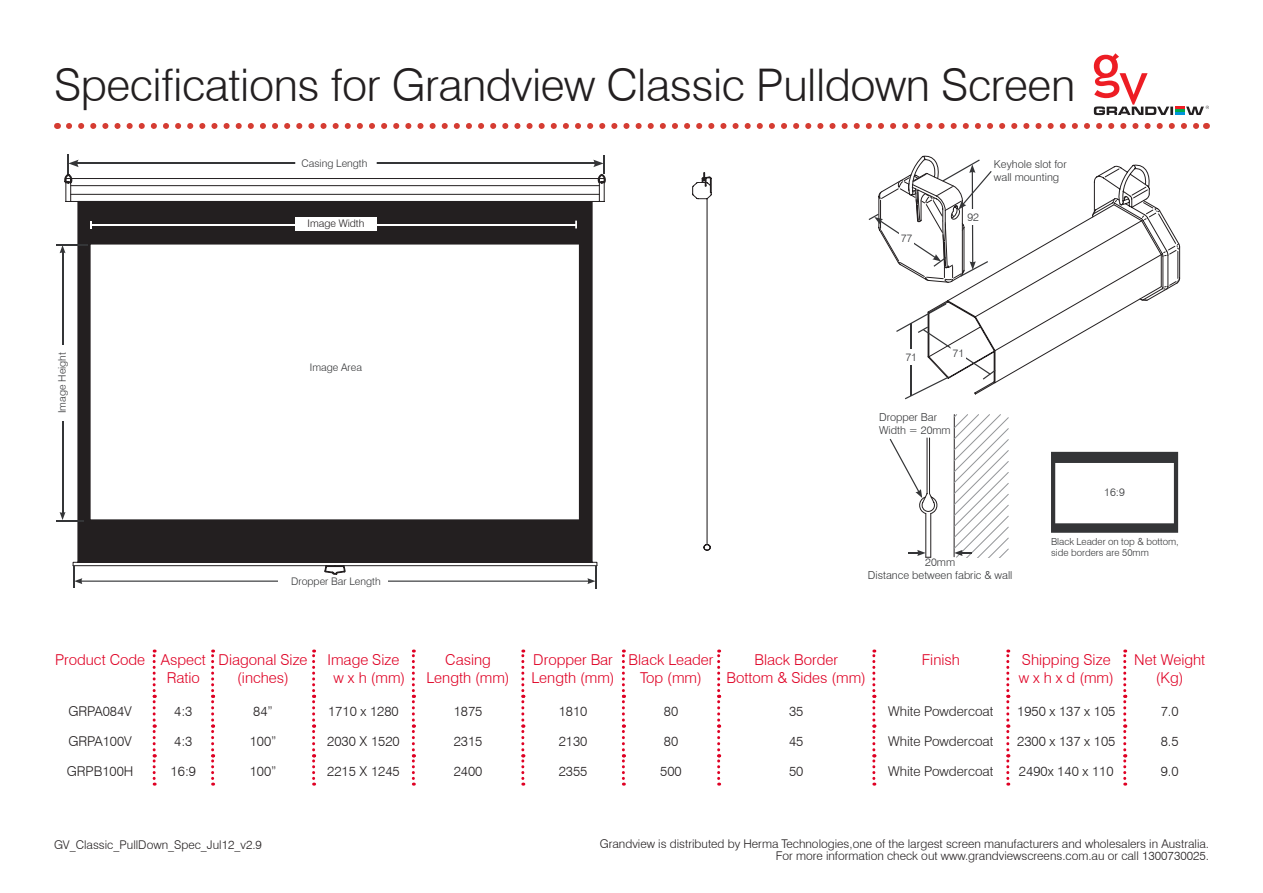
<style>
.page{position:relative;width:1263px;height:893px;background:#fff}
.page>*{position:absolute;margin:0;border:0;box-sizing:border-box;transform-origin:0 0}
.t1{font:300 45px "Swiss 721 BT";letter-spacing:-.01em;color:#231f20}
.t2{font:300 15px/18px "Swiss 721 BT";color:#df0024;text-align:center}
.t3{font:300 13.5px "Swiss 721 BT";color:#231f20}
.t4{font:300 12px/12px "Swiss 721 BT";color:#231f20;text-align:right}
.t5{font:11.1px "Trebuchet MS";color:#343537;scale:1.12 1}
.t6{font:300 10.95px/13px "Swiss 721 BT";color:#343537}
.t7{font:300 10.5px "Swiss 721 BT";color:#343537}
.t8{font:300 10.5px "Swiss 721 BT";color:#231f20}
.t9{font:300 9.75px/11.7px "Swiss 721 BT";color:#343537}
</style>
<div class="page">
<svg style="left:64px;top:174px;width:542px;height:400px"></svg>
<hr style="left:76px;top:163px;width:520px;height:1px;background:#343537">
<div style="left:295px;top:158px;width:82px;height:9px;background:#fff"></div>
<hr style="left:81px;top:581px;width:508px;height:1px;background:#343537">
<svg style="left:587px;top:578px;width:8px;height:6px"></svg>
<div style="left:278px;top:576px;width:109px;height:10px;background:#fff"></div>
<svg style="left:73px;top:566px;width:9px;height:22px"></svg>
<hr style="left:595px;top:566px;width:2px;height:23px;background:#343537">
<hr style="left:62px;top:251px;width:1px;height:263px;background:#343537">
<svg style="left:60px;top:245px;width:6px;height:8px"></svg>
<hr style="left:56px;top:244px;width:32px;height:1px;background:#343537">
<svg style="left:56px;top:512px;width:28px;height:9px"></svg>
<div style="left:57px;top:345px;width:10px;height:75px;background:#fff"></div>
<hr style="left:91px;top:224px;width:485px;height:1px;background:#fff">
<svg style="left:90px;top:221px;width:2px;height:7px"></svg>
<svg style="left:575px;top:221px;width:2px;height:7px"></svg>
<div style="left:295px;top:218px;width:82px;height:13px;background:#fff"></div>
<svg style="left:593px;top:155px;width:12px;height:19px"></svg>
<svg style="left:67px;top:154px;width:12px;height:19px"></svg>
<svg style="left:1093px;top:168px;width:87px;height:125px"></svg>
<svg style="left:943px;top:193px;width:219px;height:191px"></svg>
<svg style="left:890px;top:438px;width:48px;height:119px"></svg>
<svg style="left:954px;top:414px;width:54px;height:143px"></svg>
<svg style="left:896px;top:303px;width:99px;height:96px"></svg>
<hr style="left:910px;top:323px;width:1px;height:73px;background:#343537">
<svg style="left:869px;top:156px;width:123px;height:127px"></svg>
<div style="left:966px;top:209px;width:14px;height:16px;background:#fff"></div>
<div style="left:899px;top:231px;width:15px;height:15px;background:#fff"></div>
<div style="left:904px;top:350px;width:15px;height:15px;background:#fff"></div>
<div style="left:951px;top:346px;width:15px;height:15px;background:#fff"></div>
<svg style="left:1051px;top:452px;width:127px;height:81px"></svg>
<svg style="left:153px;top:649px;width:3px;height:137px"></svg>
<svg style="left:211px;top:649px;width:3px;height:137px"></svg>
<svg style="left:312px;top:649px;width:3px;height:137px"></svg>
<svg style="left:412px;top:649px;width:3px;height:137px"></svg>
<svg style="left:521px;top:649px;width:3px;height:137px"></svg>
<svg style="left:622px;top:649px;width:3px;height:137px"></svg>
<svg style="left:717px;top:649px;width:3px;height:137px"></svg>
<svg style="left:872px;top:649px;width:3px;height:137px"></svg>
<svg style="left:1006px;top:649px;width:3px;height:137px"></svg>
<svg style="left:1123px;top:649px;width:3px;height:137px"></svg>
<svg style="left:692px;top:172px;width:20px;height:379px"></svg>
<svg style="left:1094px;top:53px;width:115px;height:62px"></svg>
<svg style="left:69px;top:123px;width:1131px;height:6px"></svg>
<h1 class="t1" style="left:54px;top:58px;width:1023px">Specifications for Grandview Classic Pulldown Screen</h1>
<p class="t7" style="left:56px;top:413px;width:62px;rotate:-90deg">Image Height</p>
<p class="t5" style="left:331px;top:155px;width:70px">C a s i n g L e n g t h</p>
<p class="t7" style="left:302px;top:156px;width:67px">Casing Length</p>
<p class="t8" style="left:307px;top:217px;width:58px">Image Width</p>
<p class="t7" style="left:310px;top:361px;width:54px">Image Area</p>
<p class="t7" style="left:291px;top:575px;width:91px">Dropper Bar Length</p>
<p class="t6" style="left:901px;top:231px;width:13px">77</p>
<p class="t6" style="left:967px;top:210px;width:13px">92</p>
<p class="t6" style="left:994px;top:157px;width:74px">Keyhole slot for wall mounting</p>
<p class="t6" style="left:905px;top:350px;width:13px">71</p>
<p class="t6" style="left:953px;top:346px;width:13px">71</p>
<p class="t6" style="left:879px;top:410px;width:73px">Dropper Bar<br>Width = 20mm</p>
<p class="t6" style="left:1104px;top:485px;width:22px">16:9</p>
<p class="t6" style="left:868px;top:556px;width:146px;text-align:center">20mm<br>Distance between fabric &amp; wall</p>
<p class="t9" style="left:1051px;top:535px;width:129px">Black Leader on top &amp; bottom, side borders are 50mm</p>
<p class="t2" style="left:167px;top:651px;width:41px;text-align:left;text-indent:-112px">Product Code Aspect<br>Ratio</p>
<p class="t2" style="left:219px;top:651px;width:90px">Diagonal Size (inches)</p>
<p class="t2" style="left:328px;top:651px;width:79px">Image Size w x h (mm)</p>
<p class="t2" style="left:426px;top:651px;width:85px">Casing<br>Length (mm)</p>
<p class="t2" style="left:531px;top:651px;width:85px;text-align:left">Dropper Bar<br>Length (mm)</p>
<p class="t2" style="left:629px;top:651px;width:86px">Black Leader<br>Top (mm)</p>
<p class="t2" style="left:726px;top:651px;width:141px">Black Border<br>Bottom &amp; Sides (mm)</p>
<p class="t2" style="left:922px;top:651px;width:40px">Finish</p>
<p class="t2" style="left:1019px;top:651px;width:97px;text-align:left">Shipping Size w x h x d (mm)</p>
<p class="t2" style="left:1134px;top:651px;width:73px">Net Weight (Kg)</p>
<p class="t3" style="left:68px;top:703px;width:65px">GRPA084V</p>
<p class="t3" style="left:174px;top:703px;width:20px">4:3</p>
<p class="t3" style="left:253px;top:703px;width:21px">84”</p>
<p class="t3" style="left:328px;top:703px;width:72px">1710 x 1280</p>
<p class="t3" style="left:454px;top:703px;width:30px">1875</p>
<p class="t3" style="left:559px;top:703px;width:30px">1810</p>
<p class="t3" style="left:664px;top:703px;width:16px">80</p>
<p class="t3" style="left:789px;top:703px;width:16px">35</p>
<p class="t3" style="left:888px;top:703px;width:107px">White Powdercoat</p>
<p class="t3" style="left:1017px;top:703px;width:100px">1950 x 137 x 105</p>
<p class="t3" style="left:1161px;top:703px;width:19px">7.0</p>
<p class="t3" style="left:68px;top:733px;width:65px">GRPA100V</p>
<p class="t3" style="left:174px;top:733px;width:20px">4:3</p>
<p class="t3" style="left:250px;top:733px;width:28px">100”</p>
<p class="t3" style="left:327px;top:733px;width:74px">2030 X 1520</p>
<p class="t3" style="left:454px;top:733px;width:30px">2315</p>
<p class="t3" style="left:559px;top:733px;width:30px">2130</p>
<p class="t3" style="left:664px;top:733px;width:16px">80</p>
<p class="t3" style="left:789px;top:733px;width:16px">45</p>
<p class="t3" style="left:888px;top:733px;width:107px">White Powdercoat</p>
<p class="t3" style="left:1017px;top:733px;width:100px">2300 x 137 x 105</p>
<p class="t3" style="left:1161px;top:733px;width:19px">8.5</p>
<p class="t3" style="left:67px;top:763px;width:68px">GRPB100H</p>
<p class="t3" style="left:171px;top:763px;width:27px">16:9</p>
<p class="t3" style="left:250px;top:763px;width:28px">100”</p>
<p class="t3" style="left:327px;top:763px;width:74px">2215 X 1245</p>
<p class="t3" style="left:454px;top:763px;width:30px">2400</p>
<p class="t3" style="left:559px;top:763px;width:30px">2355</p>
<p class="t3" style="left:660px;top:763px;width:23px">500</p>
<p class="t3" style="left:789px;top:763px;width:16px">50</p>
<p class="t3" style="left:888px;top:763px;width:107px">White Powdercoat</p>
<p class="t3" style="left:1019px;top:763px;width:96px">2490x 140 x 110</p>
<p class="t3" style="left:1161px;top:763px;width:19px">9.0</p>
<p class="t4" style="left:54px;top:839px;width:209px">GV_Classic_PullDown_Spec_Jul12_v2.9</p>
<p class="t4" style="left:600px;top:838px;width:611px">Grandview is distributed by Herma Technologies,one of the largest screen manufacturers and wholesalers in Australia.<br>For more information check out www.grandviewscreens.com.au or call 1300730025.</p>
</div>
